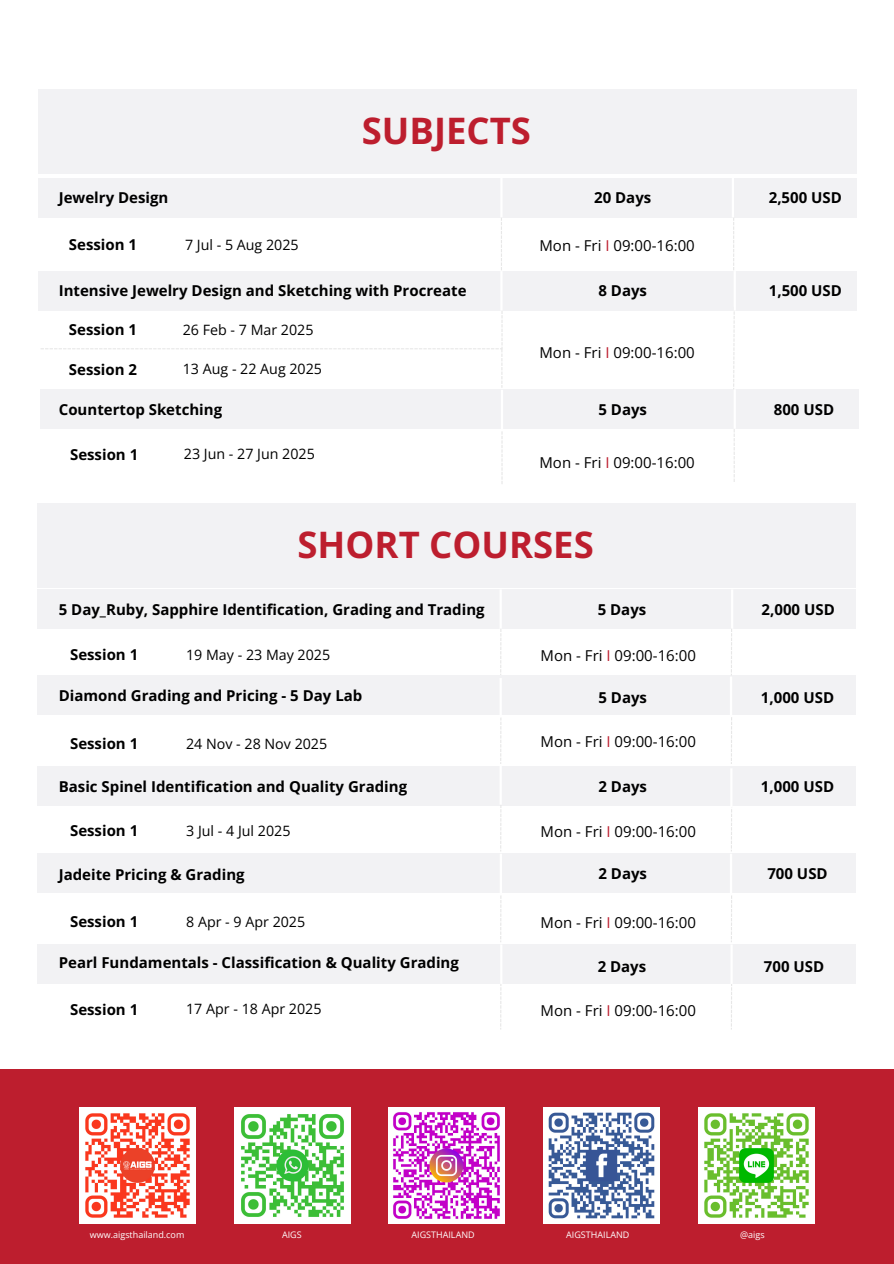
<style>
.page{position:relative;width:894px;height:1264px;background:#fff}
.page>*{position:absolute;margin:0;border:0;box-sizing:border-box;transform-origin:0 0}
.t1{font:700 36.45px "Open Sans";color:#bd1e2e}
.t2{font:700 15px "Open Sans";color:#000}
.t3{font:15px "Open Sans";color:#000}
.t4{font:14.25px "Open Sans";color:#000}
.t5{font:9px "Open Sans";color:#fff}
.s1{color:#bd1e2e}
</style>
<div class="page">
<div style="left:38px;top:89px;width:818px;height:84px;background:#f2f2f4"></div>
<div style="left:38px;top:178px;width:818px;height:39px;background:#f2f2f4"></div>
<svg style="left:501px;top:217px;width:1px;height:53px"></svg>
<svg style="left:733px;top:217px;width:1px;height:53px"></svg>
<hr style="left:500px;top:178px;width:2px;height:39px;background:#fff">
<hr style="left:731px;top:178px;width:2px;height:39px;background:#fff">
<div style="left:0;top:1068px;width:893px;height:195px;background:#bd1e2e"></div>
<img style="left:389px;top:1107px;width:115px;height:116px">
<img style="left:543px;top:1107px;width:116px;height:116px">
<img style="left:698px;top:1107px;width:116px;height:116px">
<img style="left:234px;top:1107px;width:116px;height:116px">
<img style="left:79px;top:1107px;width:116px;height:116px">
<div style="left:39px;top:271px;width:817px;height:39px;background:#f2f2f4"></div>
<div style="left:41px;top:389px;width:817px;height:40px;background:#f2f2f4"></div>
<svg style="left:41px;top:310px;width:461px;height:78px"></svg>
<svg style="left:732px;top:310px;width:2px;height:79px"></svg>
<svg style="left:501px;top:432px;width:1px;height:52px"></svg>
<div style="left:37px;top:503px;width:818px;height:84px;background:#f2f2f4"></div>
<div style="left:37px;top:589px;width:818px;height:40px;background:#f2f2f4"></div>
<hr style="left:499px;top:589px;width:2px;height:40px;background:#fff">
<hr style="left:730px;top:589px;width:3px;height:40px;background:#fff">
<svg style="left:500px;top:629px;width:1px;height:46px"></svg>
<div style="left:37px;top:675px;width:818px;height:40px;background:#f2f2f4"></div>
<svg style="left:730px;top:628px;width:2px;height:47px"></svg>
<svg style="left:500px;top:718px;width:1px;height:46px"></svg>
<svg style="left:731px;top:717px;width:1px;height:47px"></svg>
<hr style="left:499px;top:678px;width:2px;height:39px;background:#fff">
<hr style="left:729px;top:676px;width:3px;height:40px;background:#fff">
<div style="left:37px;top:766px;width:818px;height:39px;background:#f2f2f4"></div>
<svg style="left:500px;top:805px;width:1px;height:46px"></svg>
<svg style="left:731px;top:809px;width:1px;height:42px"></svg>
<div style="left:37px;top:853px;width:818px;height:40px;background:#f2f2f4"></div>
<hr style="left:499px;top:853px;width:3px;height:40px;background:#fff">
<hr style="left:729px;top:853px;width:3px;height:40px;background:#fff">
<svg style="left:500px;top:896px;width:1px;height:46px"></svg>
<svg style="left:731px;top:895px;width:1px;height:47px"></svg>
<div style="left:37px;top:944px;width:818px;height:39px;background:#f2f2f4"></div>
<svg style="left:500px;top:984px;width:1px;height:45px"></svg>
<svg style="left:731px;top:984px;width:1px;height:45px"></svg>
<hr style="left:500px;top:944px;width:2px;height:39px;background:#fff">
<hr style="left:730px;top:944px;width:2px;height:39px;background:#fff">
<hr style="left:499px;top:765px;width:2px;height:39px;background:#fff">
<hr style="left:730px;top:768px;width:2px;height:39px;background:#fff">
<hr style="left:500px;top:271px;width:2px;height:39px;background:#fff">
<hr style="left:733px;top:271px;width:2px;height:39px;background:#fff">
<hr style="left:733px;top:389px;width:2px;height:40px;background:#fff">
<hr style="left:500px;top:390px;width:3px;height:39px;background:#fff">
<h1 class="t1" style="left:362px;top:105px;width:170px">SUBJECTS</h1>
<h3 class="t2" style="left:59px;top:187px;width:111px">Jewelry Design</h3>
<p class="t2" style="left:594px;top:187px;width:59px">20 Days</p>
<h3 class="t2" style="left:768px;top:187px;width:75px">2,500 USD</h3>
<p class="t2" style="left:69px;top:234px;width:70px">Session 1</p>
<h2 class="t3" style="left:539px;top:235px;width:157px">Mon - Fri <span class="s1">I</span> 09:00-16:00</h2>
<p class="t4" style="left:185px;top:235px;width:115px">7 Jul - 5 Aug 2025</p>
<p class="t2" style="left:59px;top:280px;width:409px">Intensive Jewelry Design and Sketching with Procreate</p>
<h3 class="t2" style="left:69px;top:319px;width:70px">Session 1</h3>
<h4 class="t2" style="left:598px;top:280px;width:50px">8 Days</h4>
<h3 class="t2" style="left:768px;top:280px;width:75px">1,500 USD</h3>
<h2 class="t4" style="left:183px;top:319px;width:132px">26 Feb - 7 Mar 2025</h2>
<p class="t2" style="left:69px;top:359px;width:70px">Session 2</p>
<p class="t4" style="left:183px;top:359px;width:141px">13 Aug - 22 Aug 2025</p>
<h3 class="t3" style="left:539px;top:341px;width:157px">Mon - Fri <span class="s1">I</span> 09:00-16:00</h3>
<p class="t2" style="left:59px;top:398px;width:165px">Countertop Sketching</p>
<h4 class="t2" style="left:598px;top:399px;width:50px">5 Days</h4>
<p class="t2" style="left:70px;top:444px;width:70px">Session 1</p>
<h3 class="t4" style="left:184px;top:444px;width:132px">23 Jun - 27 Jun 2025</h3>
<h4 class="t3" style="left:539px;top:452px;width:157px">Mon - Fri <span class="s1">I</span> 09:00-16:00</h4>
<p class="t1" style="left:297px;top:519px;width:298px">SHORT COURSES</p>
<p class="t2" style="left:773px;top:399px;width:62px">800 USD</p>
<h3 class="t2" style="left:59px;top:598px;width:427px">5 Day_Ruby, Sapphire Identification, Grading and Trading</h3>
<p class="t2" style="left:597px;top:598px;width:50px">5 Days</p>
<h3 class="t2" style="left:761px;top:598px;width:75px">2,000 USD</h3>
<h2 class="t2" style="left:70px;top:644px;width:70px">Session 1</h2>
<p class="t4" style="left:186px;top:645px;width:145px">19 May - 23 May 2025</p>
<p class="t3" style="left:540px;top:645px;width:157px">Mon - Fri <span class="s1">I</span> 09:00-16:00</p>
<p class="t2" style="left:59px;top:685px;width:305px">Diamond Grading and Pricing - 5 Day Lab</p>
<h3 class="t2" style="left:598px;top:687px;width:50px">5 Days</h3>
<h4 class="t2" style="left:760px;top:687px;width:75px">1,000 USD</h4>
<h4 class="t2" style="left:70px;top:733px;width:70px">Session 1</h4>
<p class="t4" style="left:186px;top:733px;width:142px">24 Nov - 28 Nov 2025</p>
<h1 class="t3" style="left:540px;top:731px;width:157px">Mon - Fri <span class="s1">I</span> 09:00-16:00</h1>
<h3 class="t2" style="left:59px;top:775px;width:350px">Basic Spinel Identification and Quality Grading</h3>
<p class="t2" style="left:70px;top:820px;width:70px">Session 1</p>
<p class="t4" style="left:186px;top:821px;width:106px">3 Jul - 4 Jul 2025</p>
<h3 class="t3" style="left:540px;top:821px;width:157px">Mon - Fri <span class="s1">I</span> 09:00-16:00</h3>
<h2 class="t2" style="left:59px;top:864px;width:187px">Jadeite Pricing &amp; Grading</h2>
<p class="t2" style="left:598px;top:863px;width:50px">2 Days</p>
<p class="t2" style="left:767px;top:863px;width:62px">700 USD</p>
<p class="t2" style="left:70px;top:911px;width:70px">Session 1</p>
<h3 class="t4" style="left:186px;top:911px;width:120px">8 Apr - 9 Apr 2025</h3>
<p class="t3" style="left:540px;top:912px;width:157px">Mon - Fri <span class="s1">I</span> 09:00-16:00</p>
<p class="t2" style="left:598px;top:776px;width:50px">2 Days</p>
<p class="t2" style="left:760px;top:776px;width:75px">1,000 USD</p>
<h3 class="t2" style="left:59px;top:952px;width:401px">Pearl Fundamentals - Classification &amp; Quality Grading</h3>
<h2 class="t2" style="left:597px;top:955px;width:50px">2 Days</h2>
<p class="t2" style="left:763px;top:955px;width:62px">700 USD</p>
<h4 class="t2" style="left:70px;top:998px;width:70px">Session 1</h4>
<h3 class="t4" style="left:186px;top:999px;width:137px">17 Apr - 18 Apr 2025</h3>
<h4 class="t3" style="left:540px;top:999px;width:157px">Mon - Fri <span class="s1">I</span> 09:00-16:00</h4>
<p class="t5" style="left:90px;top:1228px;width:96px">www.aigsthailand.com</p>
<p class="t5" style="left:282px;top:1228px;width:21px">AIGS</p>
<h3 class="t5" style="left:411px;top:1228px;width:65px">AIGSTHAILAND</h3>
<h4 class="t5" style="left:566px;top:1228px;width:65px">AIGSTHAILAND</h4>
<h4 class="t5" style="left:740px;top:1228px;width:26px">@aigs</h4>
</div>
